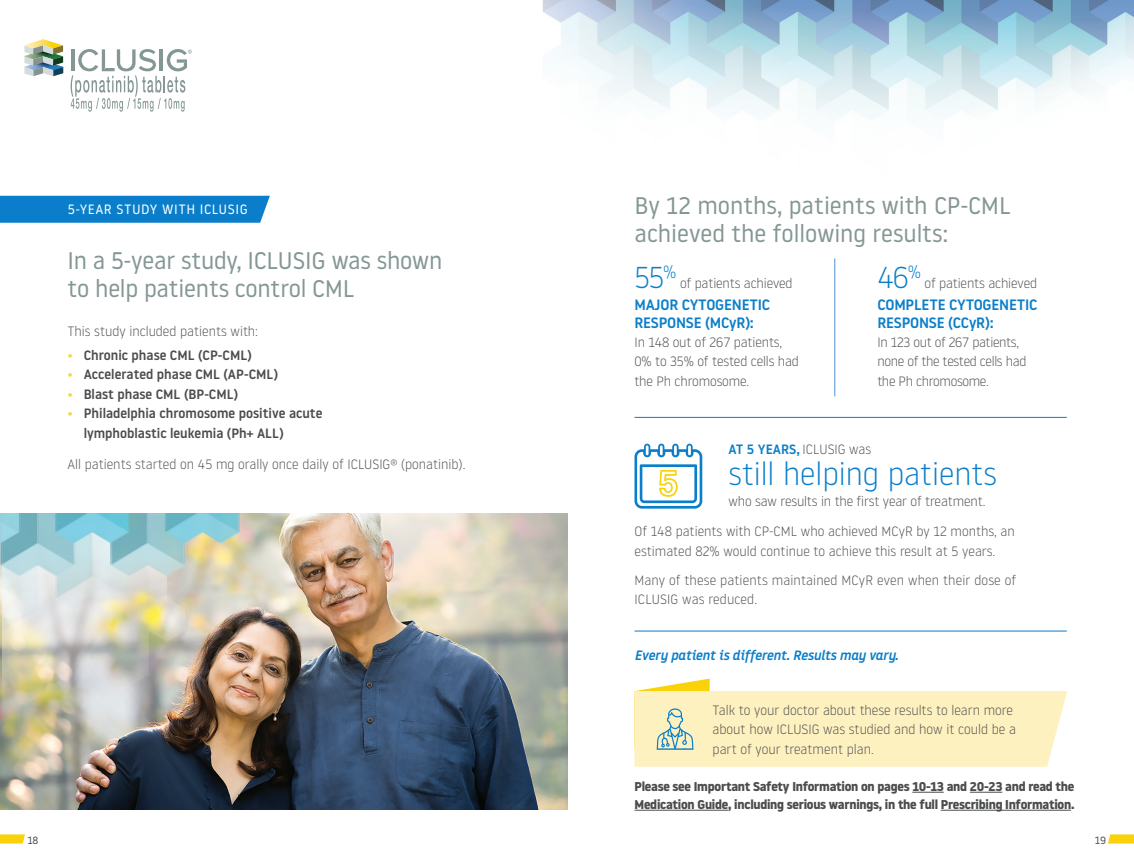
<style>
.page{position:relative;width:1134px;height:864px;background:#fff}
.page>*{position:absolute;margin:0;border:0;box-sizing:border-box;transform-origin:0 0}
.Estilo_de_parágrafo_1{font:300 31.5px "Noway";color:#0a7eca}
.Estilo_de_parágrafo_1-2{font:300 30.15px "Noway";color:#0a7eca}
.Estilo_de_parágrafo_1-3{font:24px/28.5px "Noway";letter-spacing:-.01em;color:#849795}
.Estilo_de_parágrafo_1-4{font:500 15px/18px "Noway";letter-spacing:-.015em;color:#0a7eca}
.Estilo_de_parágrafo_1-5{font:300 13.5px/19.5px "Noway";color:#4b4c4d}
.t1{font:500 13.5px/19.5px "Noway";color:#4b4c4d}
.Estilo_de_parágrafo_1-6{font:300 13.5px/19.5px "Noway";letter-spacing:-.025em;color:#4b4c4d}
.Estilo_de_parágrafo_1-7{font:italic 500 13.5px "Noway";letter-spacing:-.01em;color:#0a7eca}
.Estilo_de_parágrafo_1-8{font:13.5px "Noway";letter-spacing:.04em;color:#fff}
.Estilo_de_parágrafo_1-9{font:700 12.75px "Noway";letter-spacing:-.02em;color:#4b4c4d}
.Estilo_de_parágrafo_1-10{font:10.5px "Noway";color:#4b4c4d}
.s1{color:#fbd73f}
.s2{font-weight:500;color:#0a7eca}
</style>
<div class="page">
<img style="left:542px;top:0;width:592px;height:119px">
<svg style="left:71px;top:49px;width:121px;height:63px"></svg>
<svg style="left:24px;top:39px;width:39px;height:37px"></svg>
<img style="left:0;top:513px;width:567px;height:297px">
<img style="left:0;top:513px;width:265px;height:214px">
<svg style="left:0;top:834px;width:25px;height:10px"></svg>
<svg style="left:1108px;top:834px;width:26px;height:10px"></svg>
<div style="left:0;top:196px;width:270px;height:27px;background:#0a7eca"></div>
<hr style="left:834px;top:258px;width:1px;height:138px;background:#5190d2">
<svg style="left:634px;top:679px;width:433px;height:88px;background:#fbf1c7"></svg>
<hr style="left:634px;top:417px;width:433px;height:1px;background:#0a7eca">
<svg style="left:634px;top:444px;width:68px;height:65px"></svg>
<hr style="left:634px;top:631px;width:433px;height:1px;background:#0a7eca">
<hr style="left:912px;top:792px;width:32px;height:1px;background:#4b4c4d">
<hr style="left:970px;top:792px;width:32px;height:1px;background:#4b4c4d">
<hr style="left:634px;top:810px;width:94px;height:1px;background:#4b4c4d">
<hr style="left:941px;top:810px;width:130px;height:1px;background:#4b4c4d">
<p class="Estilo_de_parágrafo_1-8" style="left:68px;top:200px;width:182px">5-YEAR STUDY WITH ICLUSIG</p>
<p class="Estilo_de_parágrafo_1-3" style="left:68px;top:245px;width:376px">In a 5-year study, ICLUSIG was shown to help patients control CML</p>
<p class="Estilo_de_parágrafo_1-5" style="left:68px;top:321px;width:192px">This study included patients with:</p>
<p class="t1" style="left:68px;top:345px;width:186px"><span class="s1">•</span> Chronic phase CML (CP-CML)</p>
<p class="t1" style="left:68px;top:365px;width:212px"><span class="s1">•</span> Accelerated phase CML (AP-CML)</p>
<p class="t1" style="left:68px;top:384px;width:172px"><span class="s1">•</span> Blast phase CML (BP-CML)</p>
<p class="t1" style="left:84px;top:404px;width:240px;text-indent:-16px"><span class="s1">•</span> Philadelphia chromosome positive acute lymphoblastic leukemia (Ph+ ALL)</p>
<p class="Estilo_de_parágrafo_1-5" style="left:68px;top:454px;width:399px">All patients started on 45 mg orally once daily of ICLUSIG® (ponatinib).</p>
<p class="Estilo_de_parágrafo_1-3" style="left:634px;top:190px;width:378px">By 12 months, patients with CP-CML achieved the following results:</p>
<p class="Estilo_de_parágrafo_1-2" style="left:634px;top:257px;width:44px">55<sup>%</sup></p>
<p class="Estilo_de_parágrafo_1-2" style="left:877px;top:257px;width:45px">46<sup>%</sup></p>
<p class="Estilo_de_parágrafo_1-5" style="left:680px;top:273px;width:114px">of patients achieved</p>
<p class="Estilo_de_parágrafo_1-5" style="left:924px;top:273px;width:114px">of patients achieved</p>
<p class="Estilo_de_parágrafo_1-4" style="left:634px;top:295px;width:137px">MAJOR CYTOGENETIC<br>RESPONSE (MCyR):</p>
<p class="Estilo_de_parágrafo_1-4" style="left:877px;top:295px;width:162px">COMPLETE CYTOGENETIC<br>RESPONSE (CCyR):</p>
<p class="Estilo_de_parágrafo_1-5" style="left:634px;top:332px;width:166px">In 148 out of 267 patients,<br>0% to 35% of tested cells had the Ph chromosome.</p>
<p class="Estilo_de_parágrafo_1-6" style="left:877px;top:332px;width:150px">In 123 out of 267 patients, none of the tested cells had</p>
<p class="Estilo_de_parágrafo_1-6" style="left:877px;top:371px;width:113px">the Ph chromosome.</p>
<p class="Estilo_de_parágrafo_1-5" style="left:729px;top:439px;width:144px"><span class="s2">AT 5 YEARS,</span> ICLUSIG was</p>
<p class="Estilo_de_parágrafo_1" style="left:729px;top:453px;width:270px">still helping patients</p>
<p class="Estilo_de_parágrafo_1-5" style="left:729px;top:491px;width:258px">who saw results in the first year of treatment.</p>
<p class="Estilo_de_parágrafo_1-5" style="left:634px;top:521px;width:382px">Of 148 patients with CP-CML who achieved MCyR by 12 months, an</p>
<p class="Estilo_de_parágrafo_1-5" style="left:634px;top:540px;width:362px">estimated 82% would continue to achieve this result at 5 years.</p>
<p class="Estilo_de_parágrafo_1-5" style="left:634px;top:570px;width:383px">Many of these patients maintained MCyR even when their dose of<br>ICLUSIG was reduced.</p>
<p class="Estilo_de_parágrafo_1-7" style="left:634px;top:646px;width:265px">Every patient is different. Results may vary.</p>
<p class="Estilo_de_parágrafo_1-5" style="left:713px;top:700px;width:305px">Talk to your doctor about these results to learn more about how ICLUSIG was studied and how it could be a part of your treatment plan.</p>
<p class="Estilo_de_parágrafo_1-9" style="left:634px;top:779px;width:441px">Please see Important Safety Information on pages 10-13 and 20-23 and read the</p>
<p class="Estilo_de_parágrafo_1-9" style="left:634px;top:797px;width:442px">Medication Guide, including serious warnings, in the full Prescribing Information.</p>
<p class="Estilo_de_parágrafo_1-10" style="left:27px;top:833px;width:13px">18</p>
<p class="Estilo_de_parágrafo_1-10" style="left:1095px;top:833px;width:13px">19</p>
</div>
